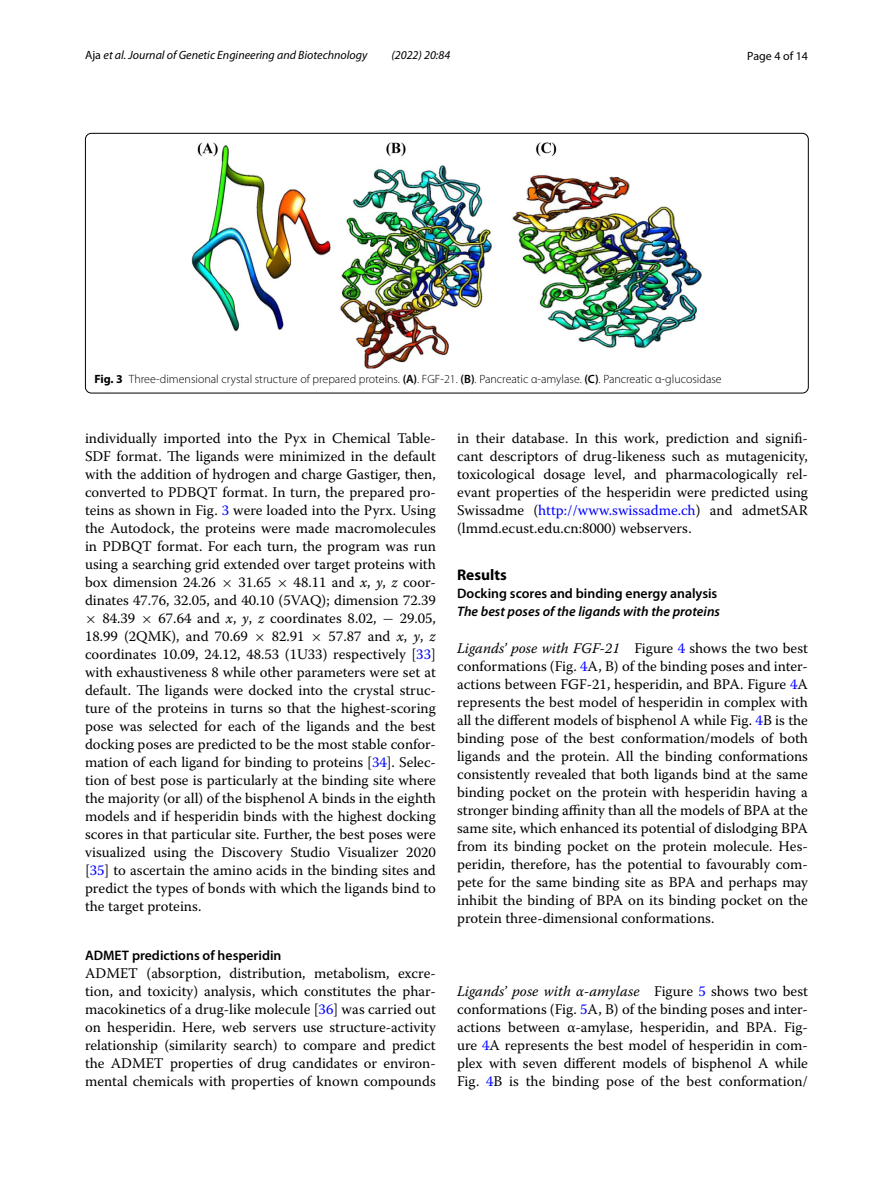
<style>
.page{position:relative;width:893px;height:1187px;background:#fff}
.page>*{position:absolute;margin:0;border:0;box-sizing:border-box;transform-origin:0 0}
.t1{font:700 15.45px "Myriad Pro";color:#000}
.t2{font:14.7px/18px "Warnock Pro";color:#000;text-align:justify}
.t3{font:600 13.8px "Myriad Pro";color:#000}
.t4{font:italic 600 13.8px "Myriad Pro";color:#000}
.t5{font:300 12px "Myriad Pro";color:#000}
.t6{font:italic 12px "Myriad Pro";color:#000}
.t7{font:12px "Myriad Pro";color:#000}
.s1{font-style:normal}
.s2{font-weight:700}
.s3{font-weight:600}
.s4{color:#00f}
.s5{font-family:"MTSY"}
.s6{font-style:italic}
</style>
<div class="page">
<img style="left:192px;top:142px;width:510px;height:226px">
<div style="left:85px;top:133px;width:723px;height:260px;border:1px solid #000;border-radius:6px"></div>
<p class="t6" style="left:85px;top:48px;width:284px"><span class="s1">Aja</span> et al. Journal of Genetic Engineering and Biotechnology</p>
<p class="t6" style="left:391px;top:48px;width:60px">(2022) 20:84</p>
<p class="t7" style="left:747px;top:48px;width:62px">Page 4 of 14</p>
<p class="t5" style="left:94px;top:373px;width:629px"><span class="s2">Fig. 3</span> Three-dimensional crystal structure of prepared proteins. <span class="s3">(A)</span>. FGF-21. <span class="s3">(B)</span>. Pancreatic α-amylase. <span class="s3">(C)</span>. Pancreatic α-glucosidase</p>
<p class="t2" style="left:85px;top:429px;width:352px">individually imported into the Pyx in Chemical Table-SDF format. The ligands were minimized in the default with the addition of hydrogen and charge Gastiger, then, converted to PDBQT format. In turn, the prepared pro&shy;teins as shown in Fig. <span class="s4">3</span> were loaded into the Pyrx. Using the Autodock, the proteins were made macromolecules in PDBQT format. For each turn, the program was run using a searching grid extended over target proteins with box dimension 24.26 <span class="s5">×</span> 31.65 <span class="s5">×</span> 48.11 and <span class="s6">x</span>, <span class="s6">y</span>, <span class="s6">z</span> coor&shy;dinates 47.76, 32.05, and 40.10 (5VAQ); dimension 72.39 <span class="s5">×</span> 84.39 <span class="s5">×</span> 67.64 and <span class="s6">x</span>, <span class="s6">y</span>, <span class="s6">z</span> coordinates 8.02, <span class="s5">−</span> 29.05, 18.99 (2QMK), and 70.69 <span class="s5">×</span> 82.91 <span class="s5">×</span> 57.87 and <span class="s6">x</span>, <span class="s6">y</span>, <span class="s6">z </span>coordinates 10.09, 24.12, 48.53 (1U33) respectively [<span class="s4">33</span>] with exhaustiveness 8 while other parameters were set at default. The ligands were docked into the crystal struc&shy;ture of the proteins in turns so that the highest-scoring pose was selected for each of the ligands and the best docking poses are predicted to be the most stable confor&shy;mation of each ligand for binding to proteins [<span class="s4">34</span>]. Selec&shy;tion of best pose is particularly at the binding site where the majority (or all) of the bisphenol A binds in the eighth models and if hesperidin binds with the highest docking scores in that particular site. Further, the best poses were visualized using the Discovery Studio Visualizer 2020 [<span class="s4">35</span>] to ascertain the amino acids in the binding sites and predict the types of bonds with which the ligands bind to the target proteins.</p>
<p class="t3" style="left:85px;top:946px;width:198px">ADMET predictions of hesperidin</p>
<p class="t2" style="left:85px;top:964px;width:352px">ADMET (absorption, distribution, metabolism, excre&shy;tion, and toxicity) analysis, which constitutes the phar&shy;macokinetics of a drug-like molecule [<span class="s4">36</span>] was carried out on hesperidin. Here, web servers use structure-activity relationship (similarity search) to compare and predict the ADMET properties of drug candidates or environ&shy;mental chemicals with properties of known compounds</p>
<p class="t2" style="left:457px;top:429px;width:352px">in their database. In this work, prediction and signifi&shy;cant descriptors of drug-likeness such as mutagenicity, toxicological dosage level, and pharmacologically rel&shy;evant properties of the hesperidin were predicted using Swissadme (<span class="s4">http://www.swissadme.ch</span>) and admetSAR (lmmd.ecust.edu.cn:8000) webservers.</p>
<p class="t1" style="left:457px;top:564px;width:51px">Results</p>
<p class="t3" style="left:457px;top:584px;width:262px">Docking scores and binding energy analysis</p>
<p class="t4" style="left:457px;top:602px;width:264px">The best poses of the ligands with the proteins</p>
<p class="t2" style="left:457px;top:638px;width:352px"><span class="s6">Ligands’ pose with FGF‑21</span> Figure <span class="s4">4</span> shows the two best conformations (Fig. <span class="s4">4</span>A, B) of the binding poses and inter&shy;actions between FGF-21, hesperidin, and BPA. Figure <span class="s4">4</span>A represents the best model of hesperidin in complex with all the different models of bisphenol A while Fig. <span class="s4">4</span>B is the binding pose of the best conformation/models of both ligands and the protein. All the binding conformations consistently revealed that both ligands bind at the same binding pocket on the protein with hesperidin having a stronger binding affinity than all the models of BPA at the same site, which enhanced its potential of dislodging BPA from its binding pocket on the protein molecule. Hes&shy;peridin, therefore, has the potential to favourably com&shy;pete for the same binding site as BPA and perhaps may inhibit the binding of BPA on its binding pocket on the protein three-dimensional conformations.</p>
<p class="t2" style="left:457px;top:982px;width:352px"><span class="s6">Ligands’ pose with α‑amylase</span> Figure <span class="s4">5</span> shows two best conformations (Fig. <span class="s4">5</span>A, B) of the binding poses and inter&shy;actions between α-amylase, hesperidin, and BPA. Fig&shy;ure <span class="s4">4</span>A represents the best model of hesperidin in com&shy;plex with seven different models of bisphenol A while Fig. <span class="s4">4</span>B is the binding pose of the best conformation/</p>
</div>
